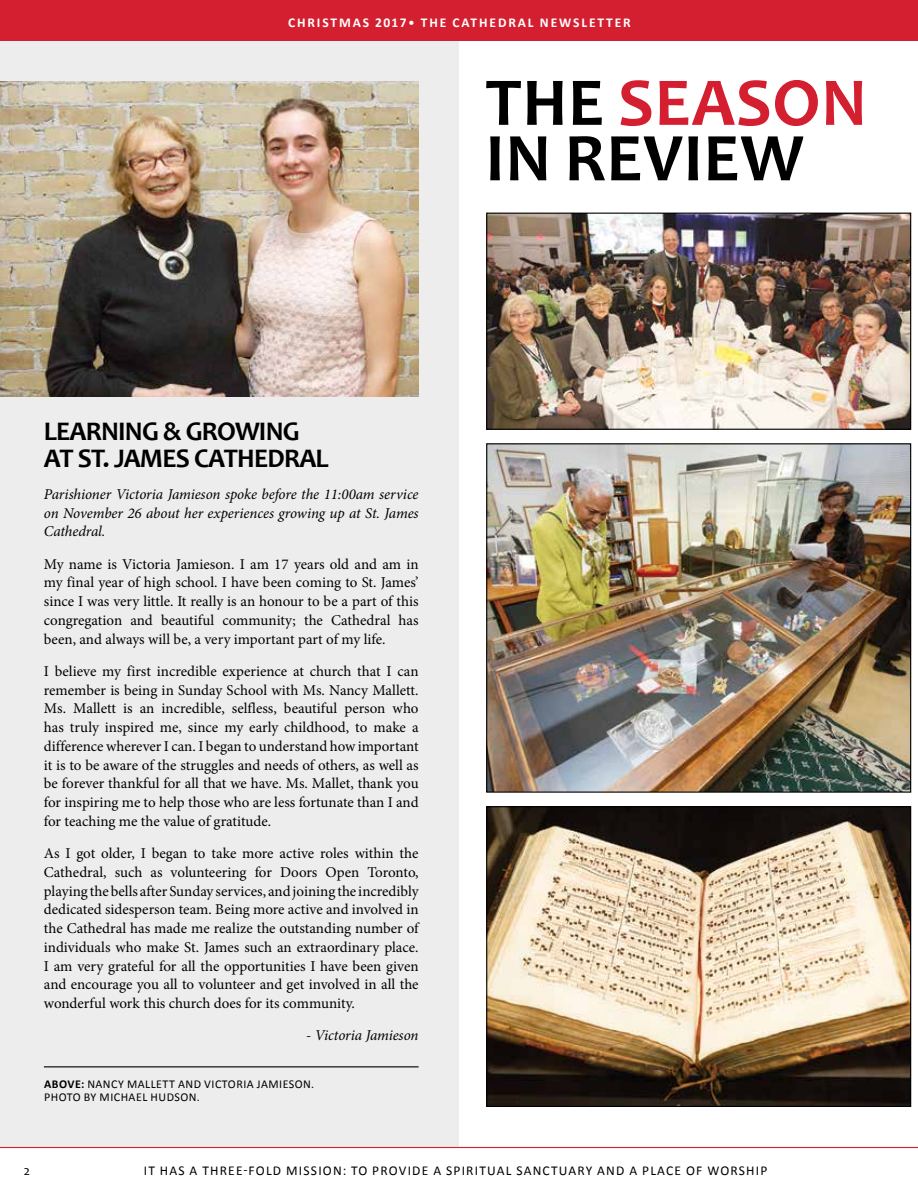
<style>
.page{position:relative;width:918px;height:1188px;background:#fff}
.page>*{position:absolute;margin:0;border:0;box-sizing:border-box;transform-origin:0 0}
.t1{font:700 69px "Candara";color:#000}
.t2{font:700 69px "Candara";color:#d41f30}
.t3{font:700 27px/27px "Candara";letter-spacing:-.03em;color:#000}
.t4{font:15px/18.8px "Minion Pro";color:#000;text-align:justify}
.t5{font:italic 15px/18.8px "Minion Pro";letter-spacing:-.005em;color:#000;text-align:justify}
.t6{font:13.5px "Calibri";letter-spacing:.09em;color:#000}
.t7{font:700 13.5px "Calibri";letter-spacing:.14em;color:#fff}
.t8{font:13.5px "Candara";color:#000}
.t9{font:12px/13.5px "Calibri";letter-spacing:.04em;color:#000}
.s1{font-weight:400}
.s2{font-weight:700}
</style>
<div class="page">
<div style="left:0;top:33px;width:459px;height:1114px;background:#ededee"></div>
<div style="left:0;top:0;width:918px;height:40px;background:#d41f30"></div>
<img style="left:488px;top:445px;width:421px;height:346px">
<div style="left:486px;top:443px;width:425px;height:350px;border:1px solid #000"></div>
<img style="left:488px;top:215px;width:421px;height:213px">
<div style="left:486px;top:213px;width:425px;height:217px;border:1px solid #000"></div>
<img style="left:488px;top:808px;width:421px;height:297px">
<div style="left:486px;top:806px;width:425px;height:301px;border:1px solid #000"></div>
<hr style="left:44px;top:1066px;width:375px;height:1px;background:#000">
<hr style="left:0;top:1147px;width:918px;height:1px;background:#d41f30">
<img style="left:0;top:81px;width:419px;height:315px">
<p class="t7" style="left:288px;top:14px;width:183px">CHRISTMAS 2017<span class="s1">•</span> THE CATH</p>
<p class="t7" style="left:490px;top:14px;width:140px">EDRAL NEWSLETT ER</p>
<h1 class="t1" style="left:485px;top:59px;width:40px">THE</h1>
<h1 class="t2" style="left:618px;top:59px;width:79px">SEASON</h1>
<h1 class="t1" style="left:485px;top:115px;width:120px">IN REVIEW</h1>
<h2 class="t3" style="left:44px;top:417px;width:286px">LEARNING &amp; GROWING<br>AT ST. JAMES CATHEDRAL</h2>
<p class="t5" style="left:44px;top:485px;width:376px">Parishioner Victoria Jamieson spoke before the 11:00am service on November 26 about her experiences growing up at St. James Cathedral.</p>
<p class="t4" style="left:44px;top:555px;width:376px">My name is Victoria Jamieson. I am 17 years old and am in my final year of high school. I have been coming to St. James’ since I was very little. It really is an honour to be a part of this congregation and beautiful community; the Cathedral has been, and always will be, a very important part of my life.</p>
<p class="t4" style="left:44px;top:662px;width:376px">I believe my first incredible experience at church that I can remember is being in Sunday School with Ms. Nancy Mallett.<br>Ms. Mallett is an incredible, selfless, beautiful person who has truly inspired me, since my early childhood, to make a difference wherever I can. I began to understand how important it is to be aware of the struggles and needs of others, as well as be forever thankful for all that we have. Ms. Mallet, thank you for inspiring me to help those who are less fortunate than I and for teaching me the value of gratitude.</p>
<p class="t4" style="left:44px;top:844px;width:376px">As I got older, I began to take more active roles within the Cathedral, such as volunteering for Doors Open Toronto, playing the bells after Sunday services, and joining the incredibly dedicated sidesperson team. Being more active and involved in the Cathedral has made me realize the outstanding number of individuals who make St. James such an extraordinary place.<br>I am very grateful for all the opportunities I have been given and encourage you all to volunteer and get involved in all the wonderful work this church does for its community.</p>
<p class="t5" style="left:306px;top:1026px;width:114px">- Victoria Jamieson</p>
<p class="t9" style="left:44px;top:1077px;width:272px"><span class="s2">ABOVE:</span> NANCY MALLETT AND VICTORIA JAMIESON.<br>PHOTO BY M ICHAEL H UDSON.</p>
<p class="t8" style="left:24px;top:1162px;width:8px">2</p>
<p class="t6" style="left:144px;top:1161px;width:619px">IT HAS A THREE-FOLD MISSI ON: TO PROVI DE A SPI RITUAL SANCTUARY AND A PLACE OF WORSHIP</p>
</div>
